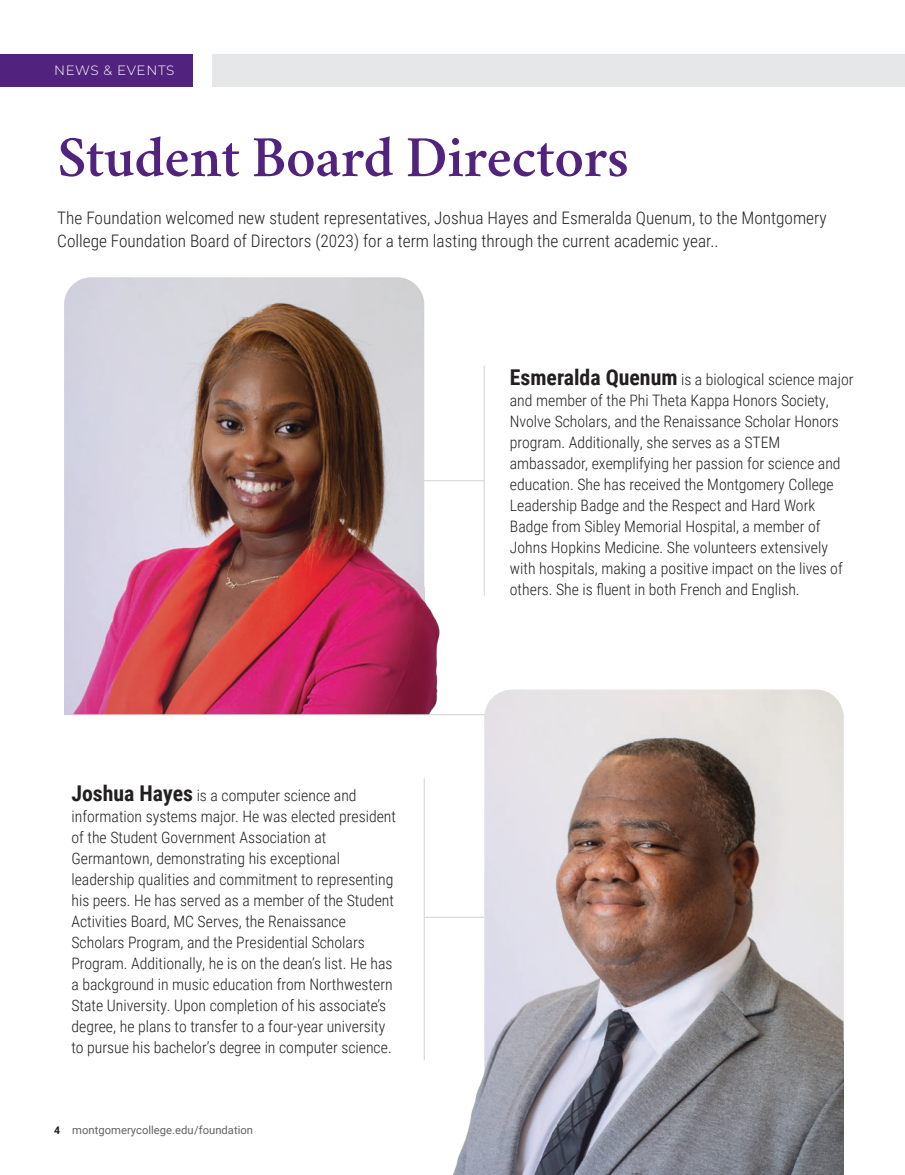
<style>
.page{position:relative;width:905px;height:1175px;background:#fff}
.page>*{position:absolute;margin:0;border:0;box-sizing:border-box;transform-origin:0 0}
.t1{font:600 58.5px "Crimson";letter-spacing:-.005em;color:#52227f}
.t2{font:300 17.25px/22.5px "Roboto Condensed";color:#231f20}
.t3{font:300 15.75px/21px "Roboto Condensed";color:#231f20}
.t4{font:300 13.5px "Montserrat";letter-spacing:.04em;color:#fff}
.t5{font:11.25px "Roboto";color:#636366}
.s1{font-weight:700;font-size:21.75px}
.s2{font-weight:700;font-size:10.5px;color:#231f20}
</style>
<div class="page">
<div style="left:212px;top:54px;width:692px;height:33px;background:#e6e7e9"></div>
<div style="left:0;top:54px;width:193px;height:33px;background:#52227f"></div>
<hr style="left:424px;top:917px;width:285px;height:1px;background:#d1d2d4">
<hr style="left:199px;top:480px;width:285px;height:1px;background:#d1d2d4">
<img style="left:64px;top:277px;width:360px;height:310px">
<img style="left:424px;top:587px;width:16px;height:127px">
<img style="left:64px;top:587px;width:360px;height:127px">
<hr style="left:64px;top:714px;width:779px;height:1px;background:#d1d2d4">
<img style="left:484px;top:689px;width:359px;height:352px">
<img style="left:453px;top:1041px;width:390px;height:133px">
<hr style="left:424px;top:778px;width:1px;height:282px;background:#d1d2d4">
<hr style="left:484px;top:365px;width:1px;height:230px;background:#d1d2d4">
<p class="t4" style="left:54px;top:61px;width:122px">NEWS &amp; EVENTS</p>
<h1 class="t1" style="left:57px;top:116px;width:573px">Student Board Directors</h1>
<p class="t2" style="left:57px;top:206px;width:770px">The Foundation welcomed new student representatives, Joshua Hayes and Esmeralda Quenum, to the Montgomery<br>College Foundation Board of Directors (2023) for a term lasting through the current academic year..</p>
<p class="t3" style="left:71px;top:784px;width:326px"><span class="s1">Joshua Hayes</span> is a computer science and information systems major. He was elected president of the Student Government Association at Germantown, demonstrating his exceptional leadership qualities and commitment to representing his peers. He has served as a member of the Student Activities Board, MC Serves, the Renaissance Scholars Program, and the Presidential Scholars Program. Additionally, he is on the dean’s list. He has a background in music education from Northwestern State University. Upon completion of his associate’s degree, he plans to transfer to a four-year university to pursue his bachelor’s degree in computer science.</p>
<p class="t5" style="left:54px;top:1121px;width:200px"><span class="s2">4</span> montgomerycollege.edu/foundation</p>
<p class="t3" style="left:510px;top:368px;width:345px"><span class="s1">Esmeralda Quenum</span> is a biological science major and member of the Phi Theta Kappa Honors Society, Nvolve Scholars, and the Renaissance Scholar Honors program. Additionally, she serves as a STEM ambassador, exemplifying her passion for science and education. She has received the Montgomery College Leadership Badge and the Respect and Hard Work Badge from Sibley Memorial Hospital, a member of Johns Hopkins Medicine. She volunteers extensively with hospitals, making a positive impact on the lives of others. She is fluent in both French and English.</p>
</div>
